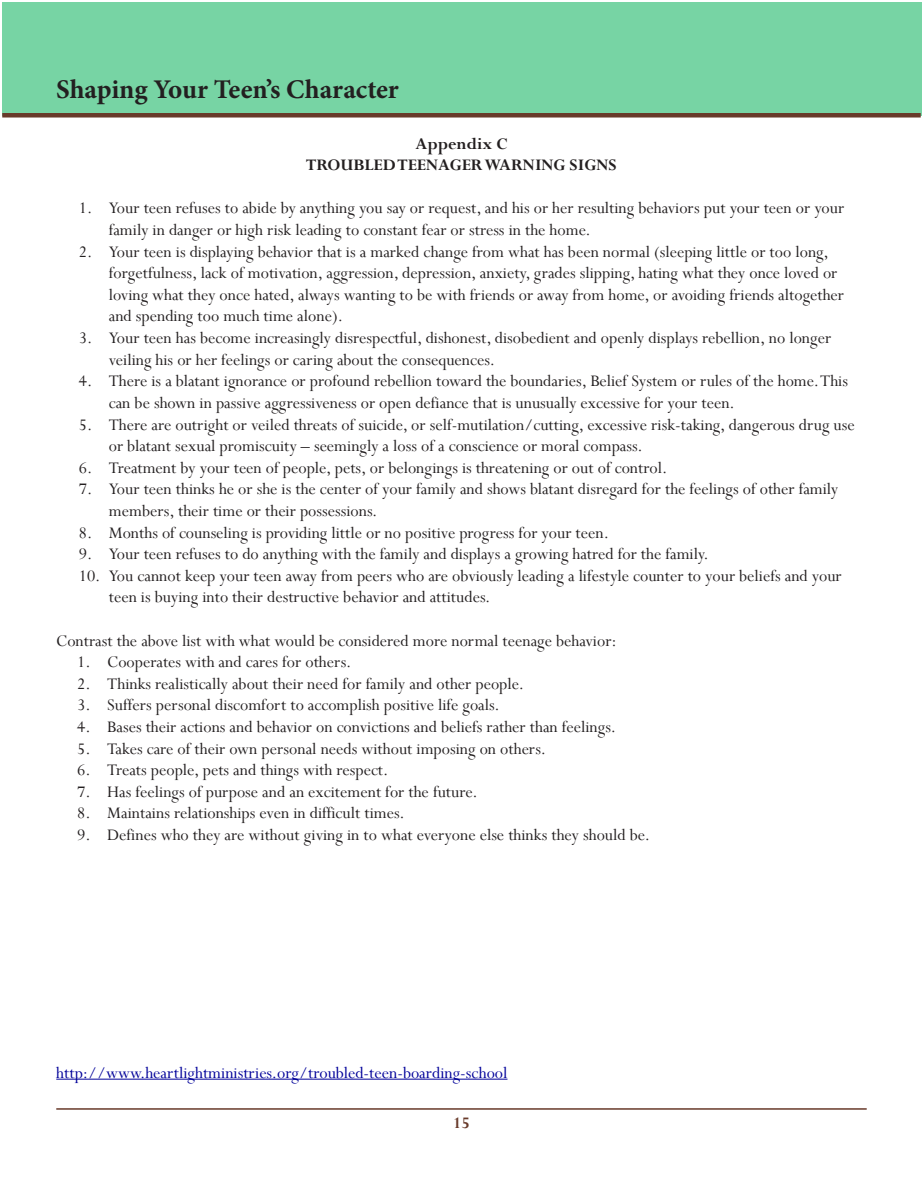
<style>
.page{position:relative;width:923px;height:1193px;background:#fff}
.page>*{position:absolute;margin:0;border:0;box-sizing:border-box;transform-origin:0 0}
.t1{font:700 27px "Minion Pro";letter-spacing:-.005em;color:#231f20}
.Endnote_Text{font:18px/21.6px "Perpetua";color:#231f20}
.Endnote_Text-2{font:18px "Perpetua";color:#009}
.Endnote_Text-3{font:700 18px "Perpetua";color:#231f20}
.t2{font:700 18px "Perpetua";color:#683a2a}
</style>
<div class="page">
<div style="left:2px;top:2px;width:919px;height:113px;background:#77d4a4"></div>
<hr style="left:56px;top:1108px;width:810px;height:1px;background:#683a2a">
<hr style="left:2px;top:113px;width:918px;height:4px;background:#683a2a">
<hr style="left:56px;top:1078px;width:451px;height:1px;background:#009">
<h1 class="t1" style="left:56px;top:70px;width:344px">Shaping Your Teen’s Character</h1>
<p class="Endnote_Text-3" style="left:415px;top:132px;width:93px">Appendix C</p>
<p class="Endnote_Text-3" style="left:306px;top:154px;width:312px">TROUBLED TEENAGER WARNING SIGNS</p>
<p class="Endnote_Text" style="left:109px;top:197px;width:737px;text-indent:-30px">1. Your teen refuses to abide by anything you say or request, and his or her resulting behaviors put your teen or your family in danger or high risk leading to constant fear or stress in the home.</p>
<p class="Endnote_Text" style="left:109px;top:240px;width:736px;text-indent:-30px">2. Your teen is displaying behavior that is a marked change from what has been normal (sleeping little or too long, forgetfulness, lack of motivation, aggression, depression, anxiety, grades slipping, hating what they once loved or loving what they once hated, always wanting to be with friends or away from home, or avoiding friends altogether and spending too much time alone).</p>
<p class="Endnote_Text" style="left:109px;top:327px;width:724px;text-indent:-30px">3. Your teen has become increasingly disrespectful, dishonest, disobedient and openly displays rebellion, no longer veiling his or her feelings or caring about the consequences.</p>
<p class="Endnote_Text" style="left:109px;top:370px;width:740px;text-indent:-30px">4. There is a blatant ignorance or profound rebellion toward the boundaries, Belief System or rules of the home. This can be shown in passive aggressiveness or open defiance that is unusually excessive for your teen.</p>
<p class="Endnote_Text" style="left:109px;top:413px;width:747px;text-indent:-30px">5. There are outright or veiled threats of suicide, or self-mutilation/cutting, excessive risk-taking, dangerous drug use or blatant sexual promiscuity – seemingly a loss of a conscience or moral compass.</p>
<p class="Endnote_Text" style="left:79px;top:456px;width:590px">6. Treatment by your teen of people, pets, or belongings is threatening or out of control.</p>
<p class="Endnote_Text" style="left:109px;top:478px;width:731px;text-indent:-30px">7. Your teen thinks he or she is the center of your family and shows blatant disregard for the feelings of other family members, their time or their possessions.</p>
<p class="Endnote_Text" style="left:79px;top:521px;width:531px">8. Months of counseling is providing little or no positive progress for your teen.</p>
<p class="Endnote_Text" style="left:79px;top:543px;width:631px">9. Your teen refuses to do anything with the family and displays a growing hatred for the family.</p>
<p class="Endnote_Text" style="left:109px;top:564px;width:734px;text-indent:-30px">10. You cannot keep your teen away from peers who are obviously leading a lifestyle counter to your beliefs and your teen is buying into their destructive behavior and attitudes.</p>
<p class="Endnote_Text" style="left:56px;top:629px;width:562px">Contrast the above list with what would be considered more normal teenage behavior:</p>
<p class="Endnote_Text" style="left:77px;top:651px;width:275px">1. Cooperates with and cares for others.</p>
<p class="Endnote_Text" style="left:77px;top:672px;width:448px">2. Thinks realistically about their need for family and other people.</p>
<p class="Endnote_Text" style="left:77px;top:694px;width:424px">3. Suffers personal discomfort to accomplish positive life goals.</p>
<p class="Endnote_Text" style="left:77px;top:715px;width:540px">4. Bases their actions and behavior on convictions and beliefs rather than feelings.</p>
<p class="Endnote_Text" style="left:77px;top:737px;width:470px">5. Takes care of their own personal needs without imposing on others.</p>
<p class="Endnote_Text" style="left:77px;top:759px;width:313px">6. Treats people, pets and things with respect.</p>
<p class="Endnote_Text" style="left:77px;top:780px;width:402px">7. Has feelings of purpose and an excitement for the future.</p>
<p class="Endnote_Text" style="left:77px;top:802px;width:329px">8. Maintains relationships even in difficult times.</p>
<p class="Endnote_Text" style="left:77px;top:823px;width:574px">9. Defines who they are without giving in to what everyone else thinks they should be.</p>
<p class="Endnote_Text-2" style="left:56px;top:1061px;width:452px">http://www.heartlightministries.org/troubled-teen-boarding-school</p>
<p class="t2" style="left:453px;top:1111px;width:18px">15</p>
</div>
